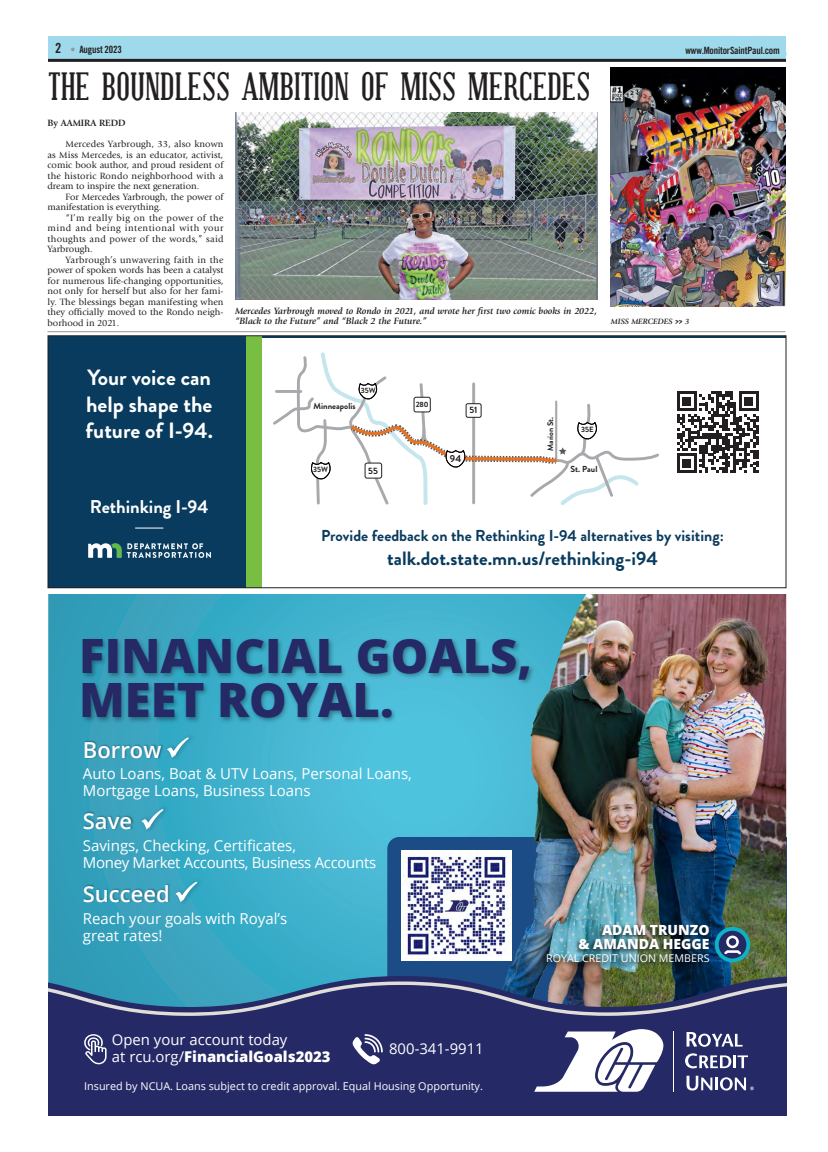
<style>
.page{position:relative;width:828px;height:1152px;background:#fff}
.page>*{position:absolute;margin:0;border:0;box-sizing:border-box;transform-origin:0 0}
.t1{font:800 47.3px/44.7px "Open Sans";color:#252966}
._36pt_Covington_Cond{font:700 39.3px "Covington Cond";letter-spacing:-.02em;color:#231f20}
.t2{font:700 22.1px/26.5px "Brandon Grotesque";color:#fff;text-align:justify}
.t3{font:600 22px "Open Sans";color:#fff}
.t4{font:700 19.3px "Brandon Grotesque";color:#093b5e}
.t5{font:700 18.5px "Brandon Grotesque";color:#fff}
.t6{font:700 15.8px "Brandon Grotesque";color:#093b5e}
.t7{font:15px/17px "Open Sans";color:#fff}
.t8{font:15px/17px "Open Sans";letter-spacing:-.02em;color:#fff}
.t9{font:14.9px/17.9px "Open Sans";color:#fff}
.t10{font:800 14px/14px "Open Sans";color:#fff;text-align:right}
.t11{font:10.8px "Open Sans";color:#fff}
.t12{font:10.7px "Open Sans";color:#fff}
.t13{font:700 10.1px "Brandon Grotesque";color:#231f20}
.t14{font:10px "Trade Gothic LT Std Bd Cn 20";letter-spacing:-.02em;color:#231f20}
.Body_Copy{font:9.5px/10.5px "Giovanni Std";color:#231f20;text-align:justify}
.t15{font:italic 700 9.5px/10.5px "Giovanni Std";color:#231f20}
.Bylines{font:700 9.5px "Giovanni Std";color:#231f20}
.t16{font:700 9.2px "Brandon Grotesque";color:#231f20}
.t17{font:700 8.7px "Brandon Grotesque";color:#231f20}
.t18{font:700 8.1px "Brandon Grotesque";color:#231f20}
.Cutline{font:italic 700 8px "Giovanni Std";color:#231f20}
.t19{font:700 7.6px "Brandon Grotesque";color:#231f20}
.s1{font-size:14px}
.s2{color:#939598}
.s3{font-family:"Chalkduster";font-weight:400;font-style:normal}
.s4{font-weight:800}
</style>
<div class="page">
<hr style="left:48px;top:58px;width:738px;height:3px;background:#231f20">
<div style="left:48px;top:36px;width:738px;height:22px;background:#9fdaec"></div>
<hr style="left:48px;top:59px;width:738px;height:3px;background:#231f20">
<hr style="left:48px;top:331px;width:738px;height:1px;background:#939598">
<div style="left:48px;top:336px;width:201px;height:252px;background:#093b5e"></div>
<svg style="left:273px;top:352px;width:369px;height:153px"></svg>
<img style="left:88px;top:543px;width:123px;height:15px">
<svg style="left:135px;top:528px;width:28px;height:1px"></svg>
<svg style="left:677px;top:391px;width:81px;height:82px"></svg>
<div style="left:247px;top:336px;width:15px;height:252px;background:#77be42"></div>
<div style="left:48px;top:335px;width:738px;height:253px;border:1px solid #231f20"></div>
<svg style="left:48px;top:594px;width:359px;height:382px;background:#3cacc7"></svg>
<svg style="left:387px;top:837px;width:20px;height:139px;background:#28598f"></svg>
<img style="left:74px;top:627px;width:333px;height:114px">
<img style="left:81px;top:736px;width:85px;height:32px">
<img style="left:162px;top:732px;width:34px;height:32px">
<svg style="left:167px;top:737px;width:22px;height:21px"></svg>
<img style="left:81px;top:808px;width:56px;height:31px">
<img style="left:137px;top:804px;width:34px;height:32px">
<svg style="left:141px;top:809px;width:22px;height:21px"></svg>
<img style="left:81px;top:881px;width:93px;height:31px">
<img style="left:171px;top:876px;width:34px;height:33px">
<svg style="left:175px;top:882px;width:22px;height:20px"></svg>
<img style="left:402px;top:851px;width:5px;height:109px">
<img style="left:407px;top:594px;width:379px;height:382px">
<div style="left:48px;top:976px;width:738px;height:140px;background:#252966"></div>
<svg style="left:534px;top:1029px;width:130px;height:63px"></svg>
<svg style="left:687px;top:1032px;width:56px;height:15px"></svg>
<svg style="left:685px;top:1053px;width:63px;height:15px"></svg>
<hr style="left:673px;top:1031px;width:1px;height:61px;background:#fff">
<svg style="left:687px;top:1076px;width:67px;height:15px"></svg>
<svg style="left:84px;top:1034px;width:23px;height:30px"></svg>
<svg style="left:352px;top:1034px;width:31px;height:31px"></svg>
<svg style="left:48px;top:982px;width:738px;height:34px;background:#425a7e"></svg>
<svg style="left:715px;top:927px;width:35px;height:35px"></svg>
<img style="left:538px;top:918px;width:176px;height:55px">
<img style="left:610px;top:67px;width:176px;height:240px">
<img style="left:235px;top:113px;width:363px;height:187px">
<p class="t14" style="left:52px;top:44px;width:68px"><span class="s1">2 2</span> <span class="s2">• •</span> August 2023</p>
<p class="t14" style="left:79px;top:43px;width:44px">August 2023</p>
<p class="t14" style="left:686px;top:44px;width:96px">www.MonitorSaintPaul.com</p>
<p class="_36pt_Covington_Cond" style="left:48px;top:66px;width:545px">THE BOUNDLESS AMBITION OF MISS MERCEDES</p>
<p class="Bylines" style="left:48px;top:118px;width:80px">By AAMIRA REDD</p>
<p class="Body_Copy" style="left:48px;top:139px;width:178px;text-indent:18px">Mercedes Yarbrough, 33, also known as Miss Mercedes, is an educator, activist, comic book author, and proud resident of the historic Rondo neighborhood with a dream to inspire the next generation.</p>
<p class="Body_Copy" style="left:48px;top:192px;width:177px;text-indent:18px">For Mercedes Yarbrough, the power of manifestation is everything.</p>
<p class="Body_Copy" style="left:48px;top:213px;width:178px;text-indent:18px">“I’m really big on the power of the mind and being intentional with your thoughts and power of the words,” said Yarbrough.</p>
<p class="Body_Copy" style="left:48px;top:255px;width:178px;text-indent:18px">Yarbrough’s unwavering faith in the power of spoken words has been a catalyst for numerous life-changing opportunities, not only for herself but also for her fami&shy;ly. The blessings began manifesting when they officially moved to the Rondo neigh&shy;borhood in 2021.</p>
<p class="t15" style="left:235px;top:305px;width:364px">Mercedes Yarbrough moved to Rondo in 2021, and wrote her first two comic books in 2022, “Black to the Future” and “Black 2 the Future.”</p>
<p class="Cutline" style="left:611px;top:317px;width:80px">MISS MERCEDES <span class="s3">&gt;&gt;</span> 3</p>
<p class="t2" style="left:86px;top:365px;width:129px">Your voice can help shape the future of I-94.</p>
<p class="t5" style="left:90px;top:494px;width:120px">Rethinking I-94</p>
<p class="t19" style="left:361px;top:385px;width:16px">35W</p>
<p class="t17" style="left:314px;top:400px;width:44px">Minneapolis</p>
<p class="t19" style="left:313px;top:464px;width:16px">35W</p>
<p class="t16" style="left:368px;top:464px;width:11px">55</p>
<p class="t19" style="left:416px;top:400px;width:15px">280</p>
<p class="t16" style="left:469px;top:404px;width:10px">51</p>
<p class="t13" style="left:450px;top:451px;width:13px">94</p>
<p class="t18" style="left:545px;top:451px;width:36px;rotate:-90deg">Marion St.</p>
<p class="t19" style="left:581px;top:424px;width:14px">35E</p>
<p class="t17" style="left:570px;top:463px;width:29px">St. Paul</p>
<p class="t6" style="left:321px;top:524px;width:404px">Provide feedback on the Rethinking I-94 alternatives by visiting:</p>
<p class="t4" style="left:387px;top:545px;width:272px">talk.dot.state.mn.us/rethinking-i94</p>
<p class="t1" style="left:79px;top:631px;width:454px">FINANCIAL GOALS,<br>MEET ROYAL.</p>
<p class="t3" style="left:83px;top:735px;width:80px">Borrow</p>
<p class="t7" style="left:83px;top:765px;width:331px">Auto Loans, Boat &amp; UTV Loans, Personal Loans,<br>Mortgage Loans, Business Loans</p>
<p class="t3" style="left:83px;top:806px;width:51px">Save</p>
<p class="t8" style="left:83px;top:836px;width:295px">Savings, Checking, Certificates,<br>Money Market Accounts, Business Accounts</p>
<p class="t3" style="left:83px;top:879px;width:89px">Succeed</p>
<p class="t7" style="left:83px;top:909px;width:206px">Reach your goals with Royal’s great rates!</p>
<p class="t10" style="left:578px;top:922px;width:133px">ADAM TRUNZO<br>&amp; AMANDA HEGGE</p>
<p class="t12" style="left:546px;top:950px;width:165px">ROYAL CREDIT UNION MEMBERS</p>
<p class="t9" style="left:112px;top:1030px;width:220px">Open your account today<br>at rcu.org/<span class="s4">FinancialGoals2023</span></p>
<p class="t9" style="left:389px;top:1039px;width:96px">800-341-9911</p>
<p class="t11" style="left:84px;top:1079px;width:400px">Insured by NCUA. Loans subject to credit approval. Equal Housing Opportunity.</p>
</div>
